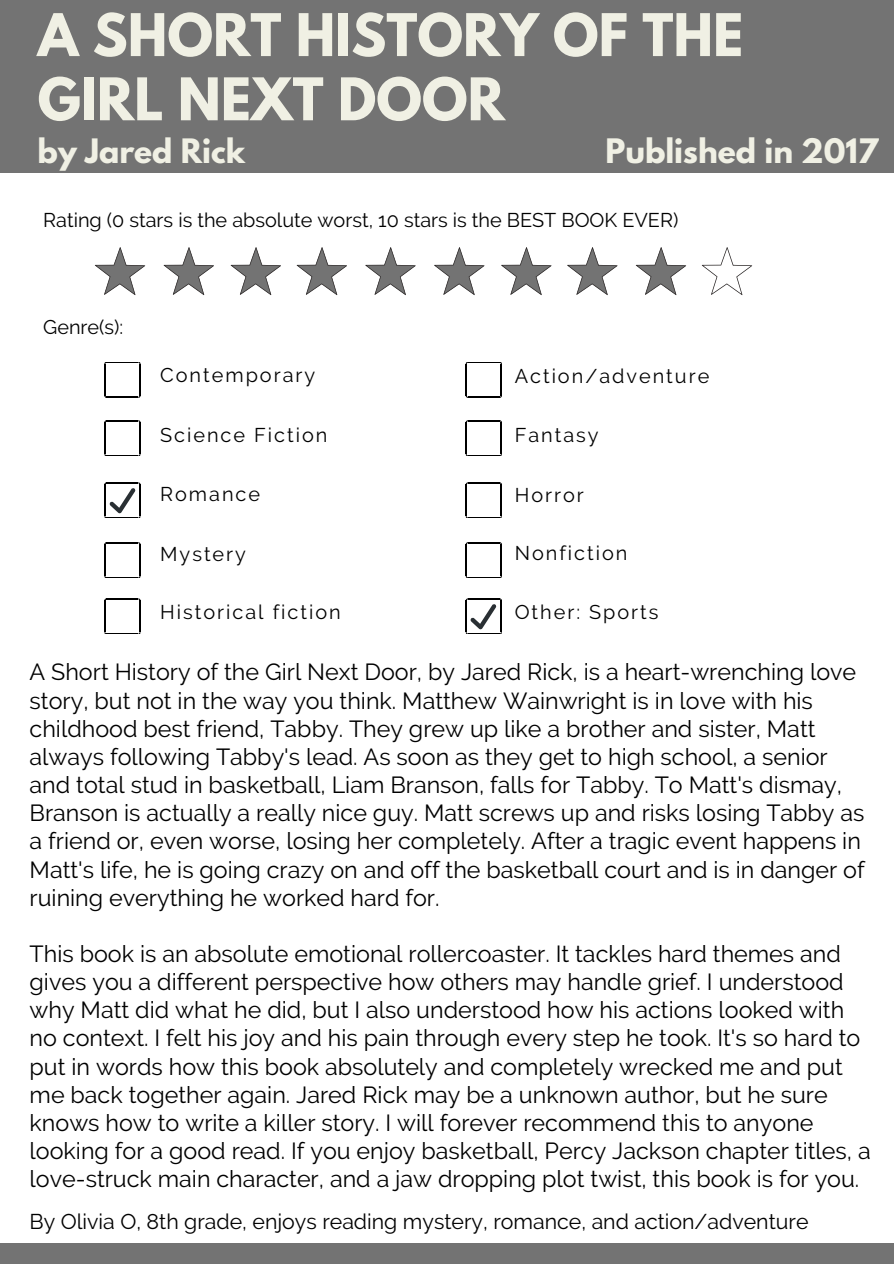
<style>
.page{position:relative;width:894px;height:1264px;background:#fff}
.page>*{position:absolute;margin:0;border:0;box-sizing:border-box;transform-origin:0 0}
.t1{font:700 52.05px/64.2px "League Spartan";color:#f0f0e4}
.t2{font:700 29.85px "League Spartan";color:#f0f0e4}
.t3{font:23.25px/28.2px "Raleway";color:#000}
.t4{font:21.3px "Raleway";color:#000}
.t5{font:19.8px "Raleway";letter-spacing:.1em;color:#000}
.t6{font:19.8px "Raleway";color:#000}
</style>
<div class="page">
<div style="left:0;top:0;width:893px;height:173px;background:#737373"></div>
<div style="left:0;top:1243px;width:893px;height:20px;background:#737373"></div>
<hr style="left:107px;top:362px;width:31px;height:1px;background:#000">
<hr style="left:139px;top:364px;width:1px;height:31px;background:#000">
<hr style="left:104px;top:364px;width:1px;height:31px;background:#000">
<hr style="left:107px;top:397px;width:31px;height:1px;background:#000">
<hr style="left:107px;top:420px;width:31px;height:1px;background:#000">
<hr style="left:139px;top:422px;width:1px;height:32px;background:#000">
<hr style="left:104px;top:422px;width:1px;height:32px;background:#000">
<hr style="left:107px;top:455px;width:31px;height:1px;background:#000">
<hr style="left:107px;top:517px;width:31px;height:1px;background:#000">
<hr style="left:107px;top:599px;width:31px;height:1px;background:#000">
<hr style="left:139px;top:600px;width:1px;height:32px;background:#000">
<hr style="left:104px;top:600px;width:1px;height:32px;background:#000">
<hr style="left:107px;top:633px;width:31px;height:1px;background:#000">
<hr style="left:107px;top:542px;width:31px;height:1px;background:#000">
<hr style="left:139px;top:544px;width:1px;height:32px;background:#000">
<hr style="left:104px;top:544px;width:1px;height:32px;background:#000">
<hr style="left:107px;top:577px;width:31px;height:1px;background:#000">
<hr style="left:468px;top:362px;width:31px;height:1px;background:#000">
<hr style="left:500px;top:364px;width:1px;height:31px;background:#000">
<hr style="left:465px;top:364px;width:1px;height:31px;background:#000">
<hr style="left:468px;top:397px;width:31px;height:1px;background:#000">
<hr style="left:468px;top:420px;width:31px;height:1px;background:#000">
<hr style="left:500px;top:422px;width:1px;height:32px;background:#000">
<hr style="left:465px;top:422px;width:1px;height:32px;background:#000">
<hr style="left:468px;top:455px;width:31px;height:1px;background:#000">
<hr style="left:468px;top:483px;width:31px;height:1px;background:#000">
<hr style="left:500px;top:484px;width:1px;height:32px;background:#000">
<hr style="left:465px;top:484px;width:1px;height:32px;background:#000">
<hr style="left:468px;top:517px;width:31px;height:1px;background:#000">
<hr style="left:468px;top:633px;width:31px;height:1px;background:#000">
<hr style="left:468px;top:542px;width:31px;height:1px;background:#000">
<hr style="left:500px;top:544px;width:1px;height:32px;background:#000">
<hr style="left:465px;top:544px;width:1px;height:32px;background:#000">
<hr style="left:468px;top:577px;width:31px;height:1px;background:#000">
<svg style="left:95px;top:247px;width:50px;height:48px"></svg>
<svg style="left:164px;top:247px;width:50px;height:48px"></svg>
<svg style="left:230px;top:247px;width:51px;height:48px"></svg>
<svg style="left:296px;top:247px;width:51px;height:48px"></svg>
<svg style="left:365px;top:247px;width:50px;height:48px"></svg>
<svg style="left:434px;top:247px;width:50px;height:48px"></svg>
<svg style="left:501px;top:247px;width:50px;height:48px"></svg>
<svg style="left:567px;top:247px;width:50px;height:48px"></svg>
<svg style="left:635px;top:247px;width:51px;height:48px"></svg>
<svg style="left:701px;top:247px;width:51px;height:48px"></svg>
<svg style="left:104px;top:483px;width:36px;height:34px"></svg>
<svg style="left:465px;top:599px;width:36px;height:34px"></svg>
<p class="t1" style="left:38px;top:10px;width:707px">A SHORT HISTORY OF THE<br>GIRL NEXT DOOR</p>
<p class="t2" style="left:38px;top:136px;width:209px">by Jared Rick</p>
<p class="t2" style="left:605px;top:136px;width:274px">Published in 2017</p>
<p class="t6" style="left:43px;top:209px;width:636px">Rating (0 stars is the absolute worst, 10 stars is the BEST BOOK EVER)</p>
<p class="t5" style="left:43px;top:316px;width:81px">Genre(s):</p>
<p class="t5" style="left:160px;top:363px;width:156px">Contemporary</p>
<p class="t5" style="left:160px;top:423px;width:169px">Science Fiction</p>
<p class="t5" style="left:160px;top:482px;width:101px">Romance</p>
<p class="t5" style="left:160px;top:542px;width:87px">Mystery</p>
<p class="t5" style="left:160px;top:600px;width:182px">Historical fiction</p>
<p class="t5" style="left:514px;top:364px;width:196px">Action/adventure</p>
<p class="t5" style="left:514px;top:423px;width:85px">Fantasy</p>
<p class="t5" style="left:514px;top:483px;width:71px">Horror</p>
<p class="t5" style="left:514px;top:541px;width:114px">Nonfiction</p>
<p class="t5" style="left:514px;top:600px;width:145px">Other: Sports</p>
<p class="t3" style="left:30px;top:658px;width:836px">A Short History of the Girl Next Door, by Jared Rick, is a heart-wrenching love story, but not in the way you think. Matthew Wainwright is in love with his childhood best friend, Tabby. They grew up like a brother and sister, Matt always following Tabby's lead. As soon as they get to high school, a senior and total stud in basketball, Liam Branson, falls for Tabby. To Matt's dismay, Branson is actually a really nice guy. Matt screws up and risks losing Tabby as a friend or, even worse, losing her completely. After a tragic event happens in Matt's life, he is going crazy on and off the basketball court and is in danger of ruining everything he worked hard for.</p>
<p class="t3" style="left:30px;top:939px;width:842px">This book is an absolute emotional rollercoaster. It tackles hard themes and gives you a different perspective how others may handle grief. I understood why Matt did what he did, but I also understood how his actions looked with no context. I felt his joy and his pain through every step he took. It's so hard to put in words how this book absolutely and completely wrecked me and put me back together again. Jared Rick may be a unknown author, but he sure knows how to write a killer story. I will forever recommend this to anyone looking for a good read. If you enjoy basketball, Percy Jackson chapter titles, a love-struck main character, and a jaw dropping plot twist, this book is for you.</p>
<p class="t4" style="left:30px;top:1209px;width:780px">By Olivia O, 8th grade, enjoys reading mystery, romance, and action/adventure</p>
</div>
